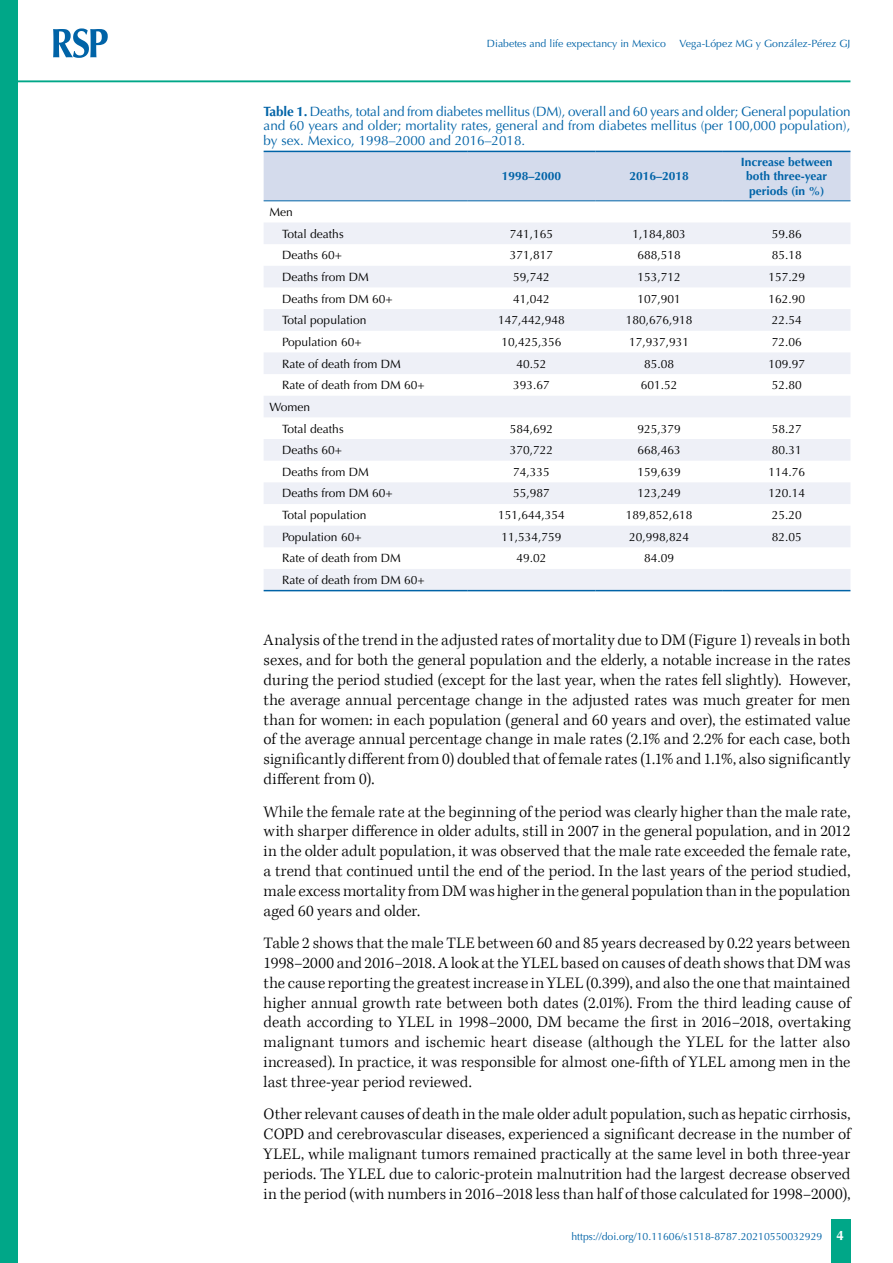
<style>
.page{position:relative;width:893px;height:1263px;background:#fff}
.page>*{position:absolute;margin:0;border:0;box-sizing:border-box;transform-origin:0 0}
.t1{font:300 16.5px/19.8px "Kepler Std";letter-spacing:.005em;color:#000;text-align:justify}
.t2{font:13.5px/14.2px "Optima";color:#0063a7;text-align:justify}
.t3{font:700 13.5px "Optima";color:#fff}
.t4{font:12px/21.6px "Optima";color:#000}
.t5{font:700 12px/14.4px "Optima";color:#0063a7;text-align:center}
.t6{font:10.5px "Optima";color:#0063a7}
.s1{font-weight:700}
</style>
<div class="page">
<div style="left:831px;top:1220px;width:20px;height:43px;background:#00a788"></div>
<div style="left:0;top:0;width:18px;height:1263px;background:#00a788"></div>
<svg style="left:53px;top:28px;width:55px;height:30px"></svg>
<hr style="left:18px;top:80px;width:832px;height:2px;background:#00a788">
<div style="left:264px;top:152px;width:586px;height:48px;background:#d4dbec"></div>
<svg style="left:264px;top:223px;width:586px;height:367px;fill:#eef0f7"></svg>
<hr style="left:264px;top:151px;width:204px;height:1px;background:#0063a7">
<hr style="left:468px;top:151px;width:127px;height:1px;background:#0063a7">
<hr style="left:595px;top:151px;width:128px;height:1px;background:#0063a7">
<hr style="left:723px;top:151px;width:127px;height:1px;background:#0063a7">
<hr style="left:264px;top:200px;width:204px;height:1px;background:#0063a7">
<hr style="left:468px;top:200px;width:127px;height:1px;background:#0063a7">
<hr style="left:595px;top:200px;width:128px;height:1px;background:#0063a7">
<hr style="left:723px;top:200px;width:127px;height:1px;background:#0063a7">
<hr style="left:264px;top:590px;width:204px;height:1px;background:#0063a7">
<hr style="left:468px;top:590px;width:127px;height:1px;background:#0063a7">
<hr style="left:595px;top:590px;width:128px;height:1px;background:#0063a7">
<hr style="left:723px;top:590px;width:127px;height:1px;background:#0063a7">
<p class="t6" style="left:487px;top:37px;width:180px">Diabetes and life expectancy in Mexico</p>
<p class="t6" style="left:679px;top:37px;width:172px">Vega-López MG y González-Pérez GJ</p>
<p class="t2" style="left:264px;top:105px;width:588px"><span class="s1">Table 1.</span> Deaths, total and from diabetes mellitus (DM), overall and 60 years and older; General population and 60 years and older; mortality rates, general and from diabetes mellitus (per 100,000 population), by sex. Mexico, 1998–2000 and 2016–2018.</p>
<p class="t5" style="left:502px;top:169px;width:61px">1998–2000</p>
<p class="t5" style="left:629px;top:169px;width:61px">2016–2018</p>
<p class="t5" style="left:741px;top:155px;width:93px">Increase between both three-year periods (in %)</p>
<p class="t4" style="left:282px;top:201px;width:63px;text-indent:-13px">Men<br>Total deaths</p>
<p class="t4" style="left:510px;top:223px;width:45px">741,165</p>
<p class="t4" style="left:632px;top:223px;width:55px">1,184,803</p>
<p class="t4" style="left:772px;top:223px;width:32px">59.86</p>
<p class="t4" style="left:282px;top:245px;width:61px">Deaths 60+</p>
<p class="t4" style="left:510px;top:245px;width:45px">371,817</p>
<p class="t4" style="left:637px;top:245px;width:45px">688,518</p>
<p class="t4" style="left:772px;top:245px;width:32px">85.18</p>
<p class="t4" style="left:282px;top:266px;width:88px">Deaths from DM</p>
<p class="t4" style="left:513px;top:266px;width:38px">59,742</p>
<p class="t4" style="left:637px;top:266px;width:45px">153,712</p>
<p class="t4" style="left:768px;top:266px;width:38px">157.29</p>
<p class="t4" style="left:282px;top:288px;width:112px">Deaths from DM 60+</p>
<p class="t4" style="left:513px;top:288px;width:38px">41,042</p>
<p class="t4" style="left:637px;top:288px;width:45px">107,901</p>
<p class="t4" style="left:768px;top:288px;width:38px">162.90</p>
<p class="t4" style="left:282px;top:310px;width:86px">Total population</p>
<p class="t4" style="left:498px;top:310px;width:68px">147,442,948</p>
<p class="t4" style="left:626px;top:310px;width:68px">180,676,918</p>
<p class="t4" style="left:772px;top:310px;width:32px">22.54</p>
<p class="t4" style="left:282px;top:331px;width:81px">Population 60+</p>
<p class="t4" style="left:501px;top:331px;width:62px">10,425,356</p>
<p class="t4" style="left:629px;top:331px;width:62px">17,937,931</p>
<p class="t4" style="left:772px;top:331px;width:32px">72.06</p>
<p class="t4" style="left:282px;top:353px;width:120px">Rate of death from DM</p>
<p class="t4" style="left:516px;top:353px;width:32px">40.52</p>
<p class="t4" style="left:644px;top:353px;width:32px">85.08</p>
<p class="t4" style="left:768px;top:353px;width:38px">109.97</p>
<p class="t4" style="left:282px;top:375px;width:144px">Rate of death from DM 60+</p>
<p class="t4" style="left:513px;top:375px;width:38px">393.67</p>
<p class="t4" style="left:641px;top:375px;width:38px">601.52</p>
<p class="t4" style="left:772px;top:375px;width:32px">52.80</p>
<p class="t4" style="left:282px;top:396px;width:63px;text-indent:-13px">Women<br>Total deaths</p>
<p class="t4" style="left:510px;top:418px;width:45px">584,692</p>
<p class="t4" style="left:637px;top:418px;width:45px">925,379</p>
<p class="t4" style="left:772px;top:418px;width:32px">58.27</p>
<p class="t4" style="left:282px;top:439px;width:61px">Deaths 60+</p>
<p class="t4" style="left:510px;top:439px;width:45px">370,722</p>
<p class="t4" style="left:637px;top:439px;width:45px">668,463</p>
<p class="t4" style="left:772px;top:439px;width:32px">80.31</p>
<p class="t4" style="left:282px;top:461px;width:88px">Deaths from DM</p>
<p class="t4" style="left:513px;top:461px;width:38px">74,335</p>
<p class="t4" style="left:637px;top:461px;width:45px">159,639</p>
<p class="t4" style="left:768px;top:461px;width:38px">114.76</p>
<p class="t4" style="left:282px;top:483px;width:112px">Deaths from DM 60+</p>
<p class="t4" style="left:513px;top:483px;width:38px">55,987</p>
<p class="t4" style="left:637px;top:483px;width:45px">123,249</p>
<p class="t4" style="left:768px;top:483px;width:38px">120.14</p>
<p class="t4" style="left:282px;top:504px;width:86px">Total population</p>
<p class="t4" style="left:498px;top:504px;width:68px">151,644,354</p>
<p class="t4" style="left:626px;top:504px;width:68px">189,852,618</p>
<p class="t4" style="left:772px;top:504px;width:32px">25.20</p>
<p class="t4" style="left:282px;top:526px;width:81px">Population 60+</p>
<p class="t4" style="left:501px;top:526px;width:62px">11,534,759</p>
<p class="t4" style="left:629px;top:526px;width:62px">20,998,824</p>
<p class="t4" style="left:772px;top:526px;width:32px">82.05</p>
<p class="t4" style="left:282px;top:548px;width:120px">Rate of death from DM</p>
<p class="t4" style="left:516px;top:548px;width:32px">49.02</p>
<p class="t4" style="left:644px;top:548px;width:32px">84.09</p>
<p class="t4" style="left:282px;top:569px;width:144px">Rate of death from DM 60+</p>
<p class="t1" style="left:264px;top:631px;width:588px">Analysis of the trend in the adjusted rates of mortality due to DM (Figure 1) reveals in both sexes, and for both the general population and the elderly, a notable increase in the rates during the period studied (except for the last year, when the rates fell slightly). However, the average annual percentage change in the adjusted rates was much greater for men than for women: in each population (general and 60 years and over), the estimated value of the average annual percentage change in male rates (2.1% and 2.2% for each case, both significantly different from 0) doubled that of female rates (1.1% and 1.1%, also significantly different from 0).</p>
<p class="t1" style="left:264px;top:802px;width:588px">While the female rate at the beginning of the period was clearly higher than the male rate, with sharper difference in older adults, still in 2007 in the general population, and in 2012 in the older adult population, it was observed that the male rate exceeded the female rate, a trend that continued until the end of the period. In the last years of the period studied, male excess mortality from DM was higher in the general population than in the population aged 60 years and older.</p>
<p class="t1" style="left:264px;top:934px;width:588px">Table 2 shows that the male TLE between 60 and 85 years decreased by 0.22 years between 1998–2000 and 2016–2018. A look at the YLEL based on causes of death shows that DM was the cause reporting the greatest increase in YLEL (0.399), and also the one that maintained higher annual growth rate between both dates (2.01%). From the third leading cause of death according to YLEL in 1998–2000, DM became the first in 2016–2018, overtaking malignant tumors and ischemic heart disease (although the YLEL for the latter also increased). In practice, it was responsible for almost one-fifth of YLEL among men in the last three-year period reviewed.</p>
<p class="t1" style="left:264px;top:1105px;width:588px">Other relevant causes of death in the male older adult population, such as hepatic cirrhosis, COPD and cerebrovascular diseases, experienced a significant decrease in the number of YLEL, while malignant tumors remained practically at the same level in both three-year periods. The YLEL due to caloric-protein malnutrition had the largest decrease observed in the period (with numbers in 2016–2018 less than half of those calculated for 1998–2000),</p>
<p class="t6" style="left:571px;top:1230px;width:253px">https://doi.org/10.11606/s1518-8787.20210550032929</p>
<p class="t3" style="left:836px;top:1227px;width:9px">4</p>
</div>
